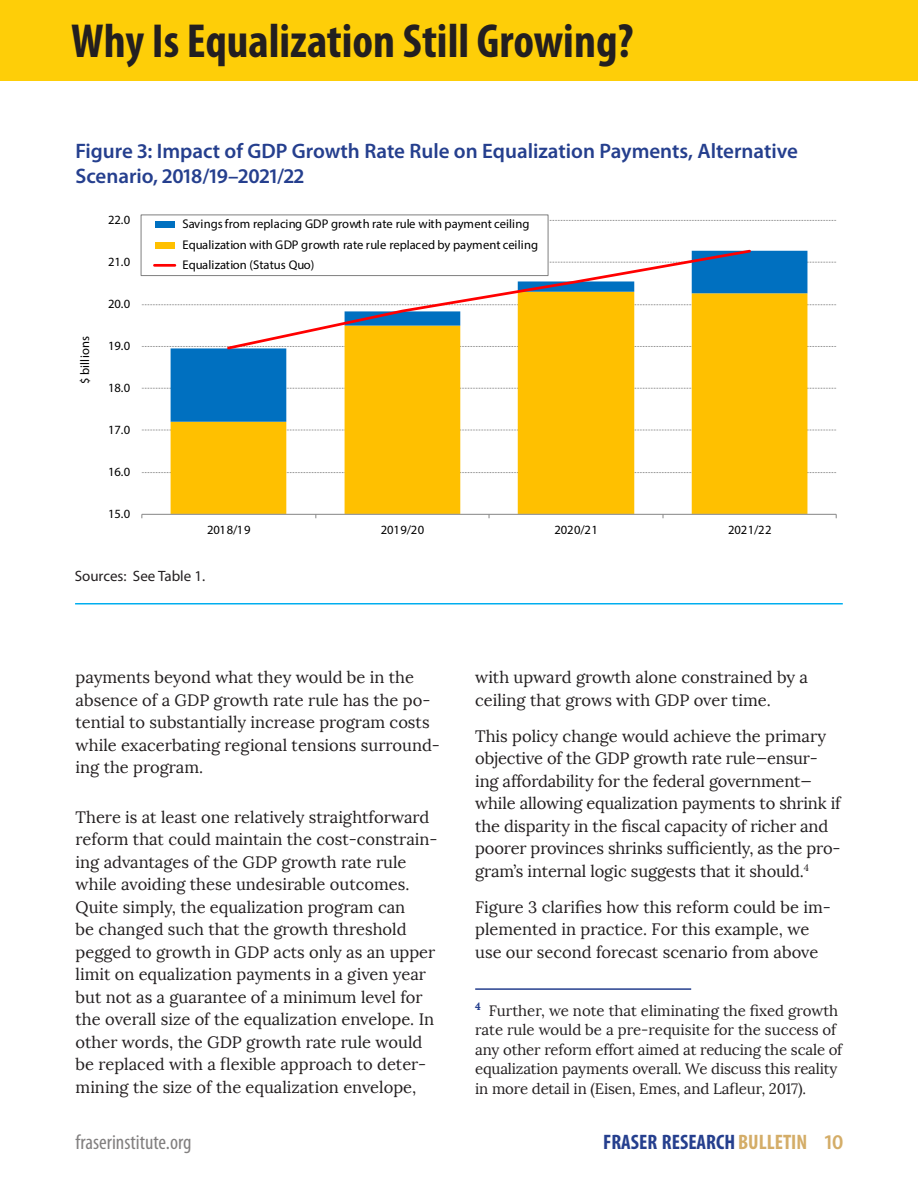
<style>
.page{position:relative;width:918px;height:1188px;background:#fff}
.page>*{position:absolute;margin:0;border:0;box-sizing:border-box;transform-origin:0 0}
.t1{font:700 condensed 48px "Myriad Pro";color:#231f20}
.Table_head{font:600 21px/25.5px "Myriad Pro";color:#253f8e}
.t2{font:700 condensed 21px "Myriad Pro";color:#253f8e}
.t3{font:condensed 21px "Myriad Pro";color:#828080}
.t4{font:16.5px/22.5px "Lora";color:#231f20}
.Footnote{font:15px/19.5px "Lora";letter-spacing:-.01em;color:#231f20}
.table_source{font:15px "Myriad Pro";color:#231f20}
.t5{font:12.6px/20.4px "Myriad Pro";letter-spacing:.005em;color:#000}
.s1{color:#d4ad68}
.s2{font-weight:600;font-stretch:normal;color:#d4ad68}
</style>
<div class="page">
<div style="left:0;top:0;width:918px;height:81px;background:#fece08"></div>
<hr style="left:475px;top:988px;width:216px;height:2px;background:#253f8e">
<hr style="left:75px;top:603px;width:768px;height:1px;background:#00aeef">
<svg style="left:142px;top:472px;width:694px;height:1px"></svg>
<svg style="left:142px;top:430px;width:694px;height:1px"></svg>
<svg style="left:142px;top:388px;width:694px;height:1px"></svg>
<svg style="left:142px;top:346px;width:694px;height:1px"></svg>
<svg style="left:142px;top:304px;width:694px;height:1px"></svg>
<svg style="left:807px;top:262px;width:29px;height:1px"></svg>
<svg style="left:548px;top:220px;width:288px;height:1px"></svg>
<svg style="left:171px;top:422px;width:636px;height:92px;fill:#ffc000"></svg>
<svg style="left:171px;top:251px;width:636px;height:171px;fill:#ffc000"></svg>
<hr style="left:142px;top:514px;width:694px;height:1px;background:#868686">
<svg style="left:225px;top:248px;width:528px;height:103px"></svg>
<div style="left:141px;top:215px;width:407px;height:61px;background:#fff"></div>
<div style="left:141px;top:215px;width:407px;height:61px;border:1px solid #7f7f7f"></div>
<div style="left:155px;top:222px;width:20px;height:6px;background:#0070c0"></div>
<div style="left:155px;top:242px;width:20px;height:6px;background:#ffc000"></div>
<hr style="left:154px;top:264px;width:21px;height:3px;background:#f00">
<h1 class="t1" style="left:71px;top:11px;width:564px">Why Is Equalization Still Growing?</h1>
<p class="Table_head" style="left:75px;top:137px;width:724px">Figure 3: Impact of GDP Growth Rate Rule on Equalization Payments, Alternative<br>Scenario, 2018/19–2021/22</p>
<p class="t5" style="left:74px;top:384px;width:50px;rotate:-90deg">$ billions</p>
<p class="t5" style="left:108px;top:210px;width:24px">22.0</p>
<p class="t5" style="left:108px;top:251px;width:24px">21.0</p>
<p class="t5" style="left:108px;top:293px;width:24px">20.0</p>
<p class="t5" style="left:108px;top:335px;width:24px">19.0</p>
<p class="t5" style="left:108px;top:377px;width:24px">18.0</p>
<p class="t5" style="left:108px;top:419px;width:24px">17.0</p>
<p class="t5" style="left:108px;top:461px;width:24px">16.0</p>
<p class="t5" style="left:108px;top:503px;width:24px">15.0</p>
<p class="t5" style="left:182px;top:214px;width:357px">Savings from replacing GDP growth rate rule with payment ceiling<br>Equalization with GDP growth rate rule replaced by payment ceiling<br>Equalization (Status Quo)</p>
<p class="t5" style="left:207px;top:519px;width:45px">2018/19</p>
<p class="t5" style="left:381px;top:519px;width:45px">2019/20</p>
<p class="t5" style="left:554px;top:519px;width:45px">2020/21</p>
<p class="t5" style="left:728px;top:519px;width:45px">2021/22</p>
<p class="table_source" style="left:75px;top:566px;width:132px">Sources: See Table 1.</p>
<p class="t4" style="left:76px;top:666px;width:366px">payments beyond what they would be in the absence of a GDP growth rate rule has the po&shy;tential to substantially increase program costs while exacerbating regional tensions surround&shy;ing the program.</p>
<p class="t4" style="left:76px;top:806px;width:363px">There is at least one relatively straightforward reform that could maintain the cost-constrain&shy;ing advantages of the GDP growth rate rule while avoiding these undesirable outcomes.<br>Quite simply, the equalization program can<br>be changed such that the growth threshold pegged to growth in GDP acts only as an upper limit on equalization payments in a given year but not as a guarantee of a minimum level for the overall size of the equalization envelope. In other words, the GDP growth rate rule would be replaced with a flexible approach to deter&shy;mining the size of the equalization envelope,</p>
<p class="t4" style="left:475px;top:666px;width:334px">with upward growth alone constrained by a ceiling that grows with GDP over time.</p>
<p class="t4" style="left:475px;top:725px;width:367px">This policy change would achieve the primary objective of the GDP growth rate rule—ensur&shy;ing affordability for the federal government— while allowing equalization payments to shrink if the disparity in the fiscal capacity of richer and poorer provinces shrinks sufficiently, as the pro&shy;gram’s internal logic suggests that it should.<sup>4</sup></p>
<p class="t4" style="left:475px;top:896px;width:357px">Figure 3 clarifies how this reform could be im&shy;plemented in practice. For this example, we use our second forecast scenario from above</p>
<p class="Footnote" style="left:475px;top:1001px;width:369px"><sup>4</sup> Further, we note that eliminating the fixed growth rate rule would be a pre-requisite for the success of any other reform effort aimed at reducing the scale of equalization payments overall. We discuss this reality in more detail in (Eisen, Emes, and Lafleur, 2017).</p>
<p class="t3" style="left:76px;top:1129px;width:117px">fraserinstitute.org</p>
<p class="t2" style="left:603px;top:1129px;width:242px">FRASER RESEARCH <span class="s1">BULLETIN</span> <span class="s2">10</span></p>
</div>
